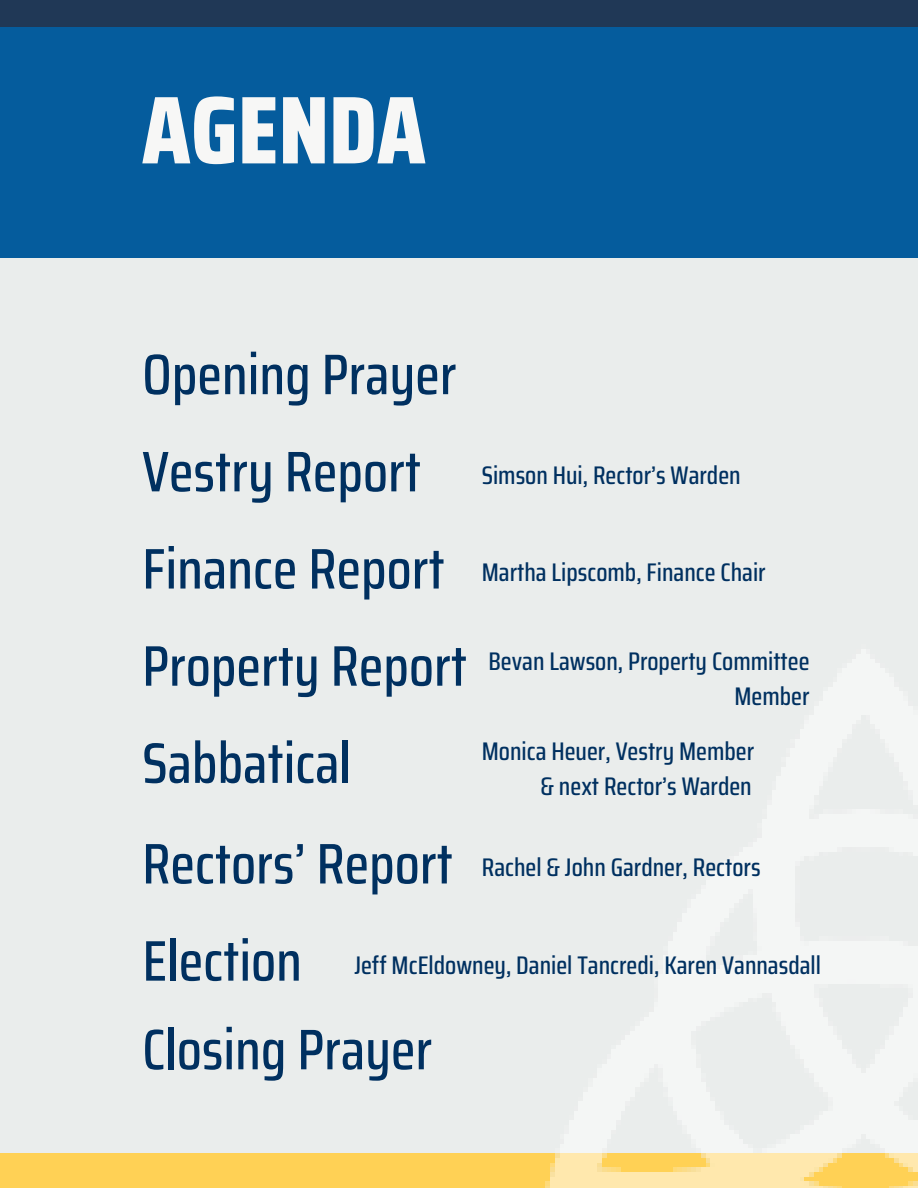
<style>
.page{position:relative;width:918px;height:1188px;background:#eaedec}
.page>*{position:absolute;margin:0;border:0;box-sizing:border-box;transform-origin:0 0}
.t1{font:800 96.15px "Saira Condensed";color:#f7f7f6}
.t2{font:500 57.3px "Saira Condensed";color:#003060}
.t3{font:500 25.5px/34.8px "Saira Condensed";color:#003060;text-align:right}
</style>
<div class="page">
<div style="left:0;top:1153px;width:918px;height:35px;background:#ffd155"></div>
<div style="left:0;top:0;width:918px;height:27px;background:#203856"></div>
<div style="left:0;top:27px;width:918px;height:230px;background:#055c9d"></div>
<img style="left:545px;top:1153px;width:373px;height:35px">
<h2 class="t1" style="left:142px;top:54px;width:286px">AGENDA</h2>
<h1 class="t2" style="left:142px;top:329px;width:316px">Opening Prayer</h1>
<p class="t2" style="left:142px;top:426px;width:280px">Vestry Report</p>
<h2 class="t2" style="left:142px;top:524px;width:304px">Finance Report</h2>
<h2 class="t3" style="left:482px;top:458px;width:260px">Simson Hui, Rector’s Warden</h2>
<p class="t3" style="left:482px;top:555px;width:285px">Martha Lipscomb, Finance Chair</p>
<p class="t2" style="left:142px;top:621px;width:326px">Property Report</p>
<h2 class="t3" style="left:488px;top:644px;width:323px">Bevan Lawson, Property Committee<br>Member</h2>
<p class="t2" style="left:142px;top:718px;width:210px">Sabbatical</p>
<h2 class="t3" style="left:482px;top:734px;width:274px">Monica Heuer, Vestry Member</h2>
<p class="t3" style="left:541px;top:769px;width:213px">&amp; next Rector’s Warden</p>
<p class="t2" style="left:142px;top:818px;width:312px">Rectors’ Report</p>
<h2 class="t3" style="left:482px;top:850px;width:280px">Rachel &amp; John Gardner, Rectors</h2>
<p class="t2" style="left:142px;top:916px;width:161px">Election</p>
<p class="t3" style="left:354px;top:947px;width:468px">Jeff McEldowney, Daniel Tancredi, Karen Vannasdall</p>
<h2 class="t2" style="left:142px;top:1004px;width:291px">Closing Prayer</h2>
</div>
